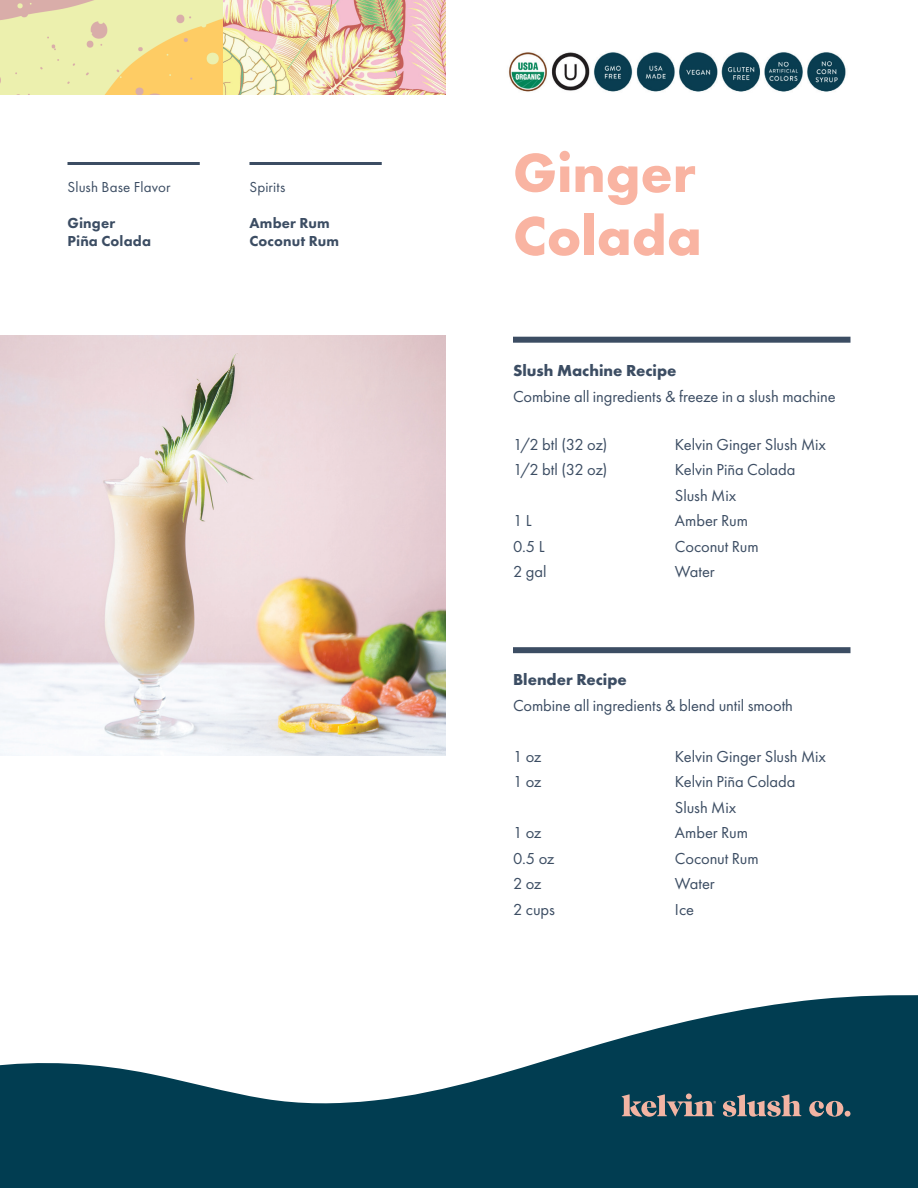
<style>
.page{position:relative;width:918px;height:1188px;background:#fff}
.page>*{position:absolute;margin:0;border:0;box-sizing:border-box;transform-origin:0 0}
.t1{font:700 57px/63px "Futura PT";color:#f9b4a2}
.t2{font:16.5px/25.5px "Futura PT";letter-spacing:-.005em;color:#3c4d63}
.t3{font:700 16.5px "Futura PT";color:#3c4d63}
.t4{font:800 15px/18px "Futura PT";letter-spacing:.01em;color:#3c4d63}
.t5{font:15px "Futura PT";letter-spacing:.01em;color:#3c4d63}
</style>
<div class="page">
<svg style="left:0;top:995px;width:918px;height:193px;fill:#013d51"></svg>
<svg style="left:723px;top:1094px;width:78px;height:23px;background:#6b7175"></svg>
<svg style="left:809px;top:1101px;width:41px;height:16px"></svg>
<svg style="left:622px;top:1093px;width:94px;height:24px;background:#5f6b70"></svg>
<img style="left:223px;top:0;width:223px;height:94px">
<img style="left:508px;top:52px;width:338px;height:40px">
<hr style="left:68px;top:162px;width:132px;height:3px;background:#3c4d63">
<div style="left:513px;top:337px;width:337px;height:6px;background:#3c4d63"></div>
<div style="left:513px;top:647px;width:337px;height:6px;background:#3c4d63"></div>
<hr style="left:249px;top:162px;width:133px;height:3px;background:#3c4d63">
<img style="left:0;top:335px;width:446px;height:421px">
<img style="left:0;top:0;width:223px;height:94px">
<p class="t5" style="left:68px;top:178px;width:104px">Slush Base Flavor</p>
<p class="t4" style="left:68px;top:213px;width:85px">Ginger<br>Piña Colada</p>
<p class="t5" style="left:249px;top:178px;width:37px">Spirits</p>
<p class="t4" style="left:249px;top:213px;width:91px">Amber Rum<br>Coconut Rum</p>
<h1 class="t1" style="left:513px;top:140px;width:190px">Ginger<br>Colada</h1>
<p class="t3" style="left:513px;top:360px;width:165px">Slush Machine Recipe</p>
<p class="t2" style="left:513px;top:383px;width:324px">Combine all ingredients &amp; freeze in a slush machine</p>
<p class="t2" style="left:513px;top:431px;width:96px">1/2 btl (32 oz)</p>
<p class="t2" style="left:675px;top:431px;width:153px">Kelvin Ginger Slush Mix</p>
<p class="t2" style="left:513px;top:457px;width:96px">1/2 btl (32 oz)</p>
<p class="t2" style="left:675px;top:457px;width:122px">Kelvin Piña Colada<br>Slush Mix</p>
<p class="t2" style="left:513px;top:508px;width:20px">1 L</p>
<p class="t2" style="left:675px;top:508px;width:75px">Amber Rum</p>
<p class="t2" style="left:513px;top:533px;width:33px">0.5 L</p>
<p class="t2" style="left:675px;top:533px;width:85px">Coconut Rum</p>
<p class="t2" style="left:513px;top:559px;width:35px">2 gal</p>
<p class="t2" style="left:675px;top:559px;width:41px">Water</p>
<p class="t3" style="left:513px;top:669px;width:115px">Blender Recipe</p>
<p class="t2" style="left:513px;top:693px;width:281px">Combine all ingredients &amp; blend until smooth</p>
<p class="t2" style="left:513px;top:744px;width:30px">1 oz</p>
<p class="t2" style="left:675px;top:744px;width:153px">Kelvin Ginger Slush Mix</p>
<p class="t2" style="left:513px;top:769px;width:30px">1 oz</p>
<p class="t2" style="left:675px;top:769px;width:122px">Kelvin Piña Colada<br>Slush Mix</p>
<p class="t2" style="left:513px;top:820px;width:30px">1 oz</p>
<p class="t2" style="left:675px;top:820px;width:75px">Amber Rum</p>
<p class="t2" style="left:513px;top:846px;width:43px">0.5 oz</p>
<p class="t2" style="left:675px;top:846px;width:85px">Coconut Rum</p>
<p class="t2" style="left:513px;top:871px;width:30px">2 oz</p>
<p class="t2" style="left:675px;top:871px;width:41px">Water</p>
<p class="t2" style="left:513px;top:897px;width:43px">2 cups</p>
<p class="t2" style="left:675px;top:897px;width:21px">Ice</p>
</div>
